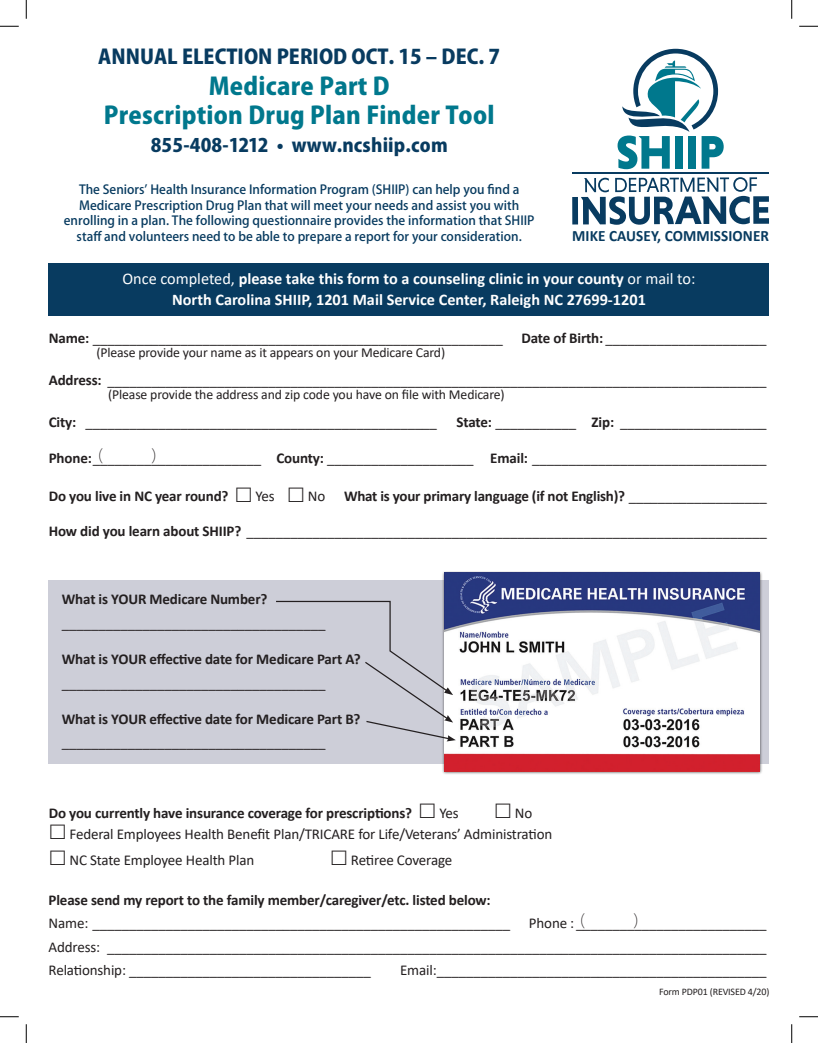
<style>
.page{position:relative;width:818px;height:1043px;background:#fff}
.page>*{position:absolute;margin:0;border:0;box-sizing:border-box;transform-origin:0 0}
.t1{font:800 23.88px/28.6px "Koz Go Pr 6 N";letter-spacing:.01em;color:#00788d;text-align:center}
.t2{font:800 20px "Koz Go Pr 6 N";color:#083b60}
.t3{font:800 18.5px "Koz Go Pr 6 N";letter-spacing:.01em;color:#083b60}
.t4{font:700 16.25px/20.5px "Calibri";color:#fff;text-align:center}
.t5{font:200 16.25px "Koz Go Pr 6 N";color:#231f20}
.t6{font:700 15.75px "Calibri";letter-spacing:.005em;color:#083b60;scale:.96 1}
.t7{font:15px/23.6px "Calibri";letter-spacing:-.01em;color:#231f20}
.t8{font:700 15px "Calibri";letter-spacing:-.01em;color:#231f20}
.t9{font:13.75px "Calibri";letter-spacing:-.01em;color:#231f20}
.t10{font:500 12.5px/15.6px "Koz Go Pr 6 N";color:#083b60;text-align:center}
.t11{font:10px "Calibri";letter-spacing:-.015em;color:#231f20}
.s1{font-weight:400}
.s2{font-weight:700}
</style>
<div class="page">
<div style="left:572px;top:197px;width:6px;height:27px;background:#083b60"></div>
<svg style="left:581px;top:177px;width:188px;height:48px"></svg>
<svg style="left:617px;top:49px;width:106px;height:120px"></svg>
<hr style="left:572px;top:172px;width:197px;height:1px;background:#083b60">
<div style="left:49px;top:580px;width:720px;height:183px;background:#cdced8"></div>
<div style="left:442px;top:571px;width:320px;height:203px;background:#231f20;opacity:.75"></div>
<img style="left:444px;top:573px;width:315px;height:198px">
<svg style="left:276px;top:600px;width:180px;height:141px"></svg>
<div style="left:49px;top:263px;width:720px;height:52px;background:#083b60"></div>
<svg style="left:0;top:25px;width:19px;height:2px"></svg>
<svg style="left:799px;top:25px;width:19px;height:2px"></svg>
<svg style="left:0;top:1016px;width:19px;height:1px"></svg>
<svg style="left:799px;top:1016px;width:19px;height:1px"></svg>
<svg style="left:25px;top:0;width:2px;height:19px"></svg>
<svg style="left:25px;top:1024px;width:2px;height:18px"></svg>
<svg style="left:791px;top:0;width:1px;height:19px"></svg>
<svg style="left:791px;top:1024px;width:1px;height:18px"></svg>
<h2 class="t2" style="left:98px;top:45px;width:403px">ANNUAL ELECTION PERIOD OCT. 15 – DEC. 7</h2>
<h1 class="t1" style="left:104px;top:73px;width:392px">Medicare Part D<br>Prescription Drug Plan Finder Tool</h1>
<p class="t3" style="left:151px;top:134px;width:298px">855-408-1212 • www.ncshiip.com</p>
<p class="t10" style="left:64px;top:182px;width:472px">The Seniors’ Health Insurance Information Program (SHIIP) can help you find a Medicare Prescription Drug Plan that will meet your needs and assist you with enrolling in a plan. The following questionnaire provides the information that SHIIP staff and volunteers need to be able to prepare a report for your consideration.</p>
<p class="t6" style="left:572px;top:225px;width:206px">MIKE CAUSEY, COMMISSIONER</p>
<p class="t4" style="left:122px;top:268px;width:574px"><span class="s1">Once completed,</span> please take this form to a counseling clinic in your county <span class="s1">or mail to:<br></span>North Carolina SHIIP, 1201 Mail Service Center, Raleigh NC 27699-1201</p>
<p class="t7" style="left:49px;top:326px;width:719px"><span class="s2">Name:</span> ________________________________________________________ <span class="s2">Date of Birth:</span> ______________________</p>
<p class="t9" style="left:96px;top:343px;width:350px">(Please provide your name as it appears on your Medicare Card)</p>
<p class="t7" style="left:49px;top:368px;width:719px"><span class="s2">Address:</span> __________________________________________________________________________________________</p>
<p class="t9" style="left:108px;top:385px;width:398px">(Please provide the address and zip code you have on file with Medicare)</p>
<p class="t7" style="left:49px;top:410px;width:390px"><span class="s2">City:</span> ________________________________________________</p>
<p class="t7" style="left:456px;top:410px;width:312px"><span class="s2">State:</span> ___________ <span class="s2">Zip:</span> ____________________</p>
<p class="t7" style="left:49px;top:446px;width:719px"><span class="s2">Phone:</span>_______________________ <span class="s2">County:</span> ____________________ <span class="s2">Email:</span> ________________________________</p>
<p class="t8" style="left:49px;top:485px;width:181px">Do you live in NC year round?</p>
<p class="t7" style="left:255px;top:484px;width:21px">Yes</p>
<p class="t7" style="left:308px;top:484px;width:19px">No</p>
<p class="t8" style="left:344px;top:485px;width:424px">What is your primary language (if not English)? <span class="s1">___________________</span></p>
<p class="t7" style="left:49px;top:519px;width:719px"><span class="s2">How did you learn about SHIIP?</span> _______________________________________________________________________</p>
<p class="t5" style="left:98px;top:446px;width:6px">(</p>
<p class="t5" style="left:152px;top:446px;width:6px">)</p>
<p class="t8" style="left:62px;top:589px;width:207px">What is YOUR Medicare Number?</p>
<p class="t7" style="left:62px;top:611px;width:265px">____________________________________</p>
<p class="t8" style="left:62px;top:648px;width:300px">What is YOUR effective date for Medicare Part A?</p>
<p class="t7" style="left:62px;top:670px;width:265px">____________________________________</p>
<p class="t8" style="left:62px;top:708px;width:300px">What is YOUR effective date for Medicare Part B?</p>
<p class="t7" style="left:62px;top:730px;width:265px">____________________________________</p>
<p class="t8" style="left:49px;top:802px;width:365px">Do you currently have insurance coverage for prescriptions?</p>
<p class="t7" style="left:439px;top:800px;width:21px">Yes</p>
<p class="t7" style="left:70px;top:801px;width:484px;line-height:21.8px;text-indent:445px">No<br>Federal Employees Health Benefit Plan/TRICARE for Life/Veterans’ Administration</p>
<p class="t7" style="left:70px;top:847px;width:186px">NC State Employee Health Plan</p>
<p class="t7" style="left:351px;top:847px;width:103px">Retiree Coverage</p>
<p class="t8" style="left:49px;top:889px;width:443px">Please send my report to the family member/caregiver/etc. listed below:</p>
<p class="t7" style="left:49px;top:911px;width:719px;text-align:justify">Name: _________________________________________________________ Phone :__________________________ Address: __________________________________________________________________________________________ Relationship: _________________________________</p>
<p class="t5" style="left:580px;top:910px;width:6px">(</p>
<p class="t5" style="left:633px;top:910px;width:6px">)</p>
<p class="t7" style="left:400px;top:958px;width:368px">Email:_____________________________________________</p>
<p class="t11" style="left:659px;top:984px;width:112px">Form PDP01 (REVISED 4/20)</p>
</div>
